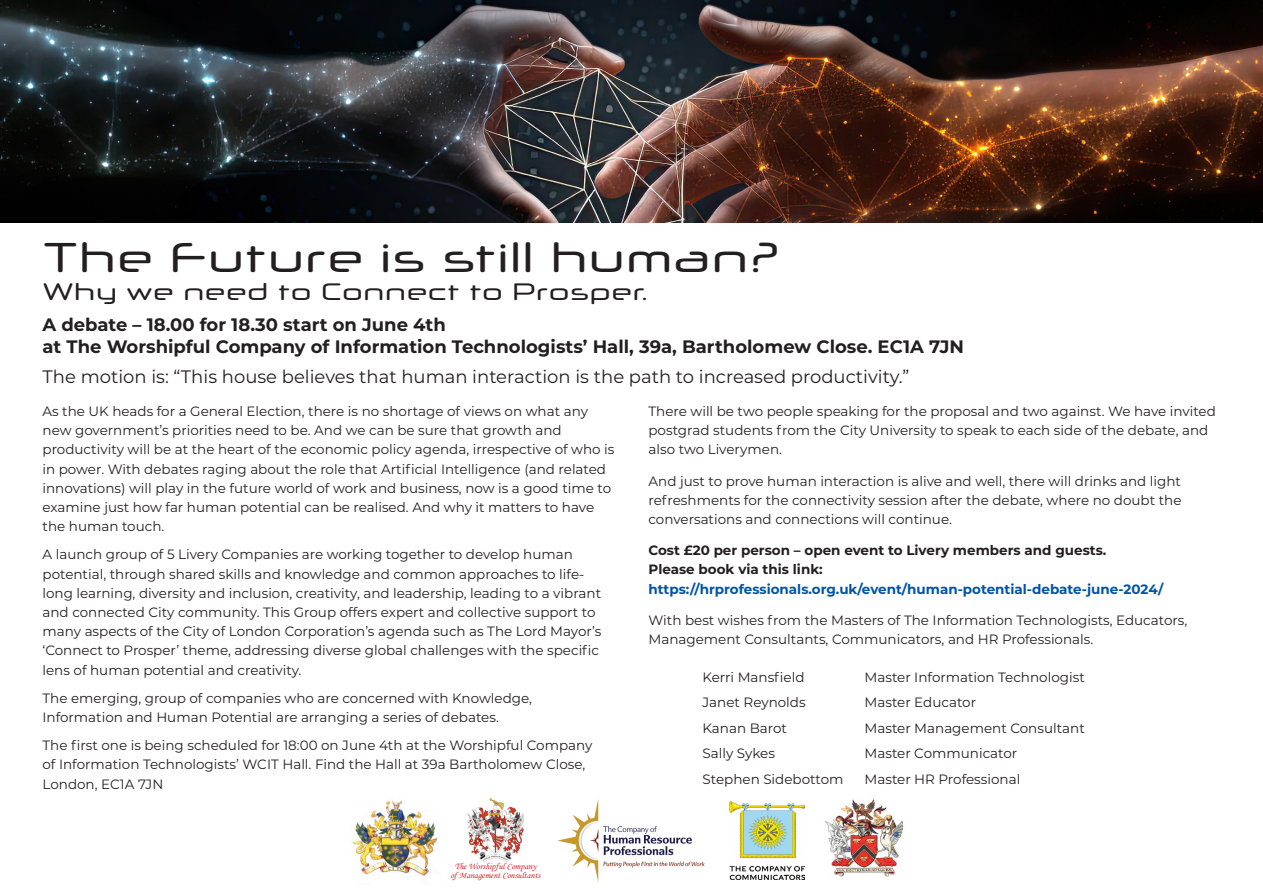
<style>
.page{position:relative;width:1263px;height:893px;background:#fff}
.page>*{position:absolute;margin:0;border:0;box-sizing:border-box;transform-origin:0 0}
.t1{font:42px "Neuropol X Rg";color:#231f20}
.t2{font:24px "Neuropol X Rg";color:#231f20}
.t3{font:700 18px "Montserrat";color:#231f20}
.t4{font:18px "Montserrat";color:#231f20}
.t5{font:13.5px/19.2px "Montserrat";color:#231f20}
.t6{font:700 13.5px "Montserrat";color:#231f20}
.t7{font:700 13.5px "Montserrat";color:#0154a6}
.t8{font:9px "Monotype Corsiva";color:#d1232a}
</style>
<div class="page">
<img style="left:468px;top:798px;width:55px;height:63px">
<img style="left:557px;top:799px;width:148px;height:83px">
<img style="left:729px;top:802px;width:75px;height:78px">
<img style="left:0;top:0;width:1263px;height:222px">
<img style="left:350px;top:800px;width:87px;height:76px">
<img style="left:824px;top:799px;width:80px;height:78px">
<p class="t1" style="left:43px;top:222px;width:739px">The Future is still human?</p>
<p class="t2" style="left:43px;top:272px;width:607px">Why we need to Connect to Prosper.</p>
<p class="t3" style="left:43px;top:312px;width:405px">A debate – 18.00 for 18.30 start on June 4th</p>
<p class="t3" style="left:43px;top:333px;width:923px">at The Worshipful Company of Information Technologists’ Hall, 39a, Bartholomew Close. EC1A 7JN</p>
<p class="t4" style="left:43px;top:364px;width:868px">The motion is: “This house believes that human interaction is the path to increased productivity.”</p>
<p class="t5" style="left:648px;top:401px;width:569px">There will be two people speaking for the proposal and two against. We have invited postgrad students from the City University to speak to each side of the debate, and also two Liverymen.</p>
<p class="t5" style="left:648px;top:471px;width:535px;text-align:justify">And just to prove human interaction is alive and well, there will drinks and light refreshments for the connectivity session after the debate, where no doubt the conversations and connections will continue.</p>
<p class="t6" style="left:648px;top:541px;width:459px">Cost £20 per person – open event to Livery members and guests.</p>
<p class="t6" style="left:648px;top:560px;width:176px">Please book via this link:</p>
<p class="t7" style="left:648px;top:579px;width:516px">https://hrprofessionals.org.uk/event/human-potential-debate-june-2024/</p>
<p class="t5" style="left:648px;top:610px;width:540px">With best wishes from the Masters of The Information Technologists, Educators,<br>Management Consultants, Communicators, and HR Professionals.</p>
<p class="t5" style="left:702px;top:667px;width:104px">Kerri Mansfield</p>
<p class="t5" style="left:864px;top:667px;width:222px">Master Information Technologist</p>
<p class="t5" style="left:702px;top:692px;width:105px">Janet Reynolds</p>
<p class="t5" style="left:864px;top:692px;width:113px">Master Educator</p>
<p class="t5" style="left:702px;top:718px;width:86px">Kanan Barot</p>
<p class="t5" style="left:864px;top:718px;width:222px">Master Management Consultant</p>
<p class="t5" style="left:702px;top:743px;width:74px">Sally Sykes</p>
<p class="t5" style="left:864px;top:743px;width:154px">Master Communicator</p>
<p class="t5" style="left:702px;top:769px;width:142px">Stephen Sidebottom</p>
<p class="t5" style="left:864px;top:769px;width:157px">Master HR Professional</p>
<p class="t5" style="left:43px;top:401px;width:573px">As the UK heads for a General Election, there is no shortage of views on what any new government’s priorities need to be. And we can be sure that growth and productivity will be at the heart of the economic policy agenda, irrespective of who is in power. With debates raging about the role that Artificial Intelligence (and related innovations) will play in the future world of work and business, now is a good time to examine just how far human potential can be realised. And why it matters to have the human touch.</p>
<p class="t5" style="left:43px;top:544px;width:560px">A launch group of 5 Livery Companies are working together to develop human potential, through shared skills and knowledge and common approaches to life&shy;long learning, diversity and inclusion, creativity, and leadership, leading to a vibrant and connected City community. This Group offers expert and collective support to many aspects of the City of London Corporation’s agenda such as The Lord Mayor’s ‘Connect to Prosper’ theme, addressing diverse global challenges with the specific lens of human potential and creativity.</p>
<p class="t5" style="left:43px;top:688px;width:491px">The emerging, group of companies who are concerned with Knowledge,<br>Information and Human Potential are arranging a series of debates.</p>
<p class="t5" style="left:43px;top:735px;width:551px">The first one is being scheduled for 18:00 on June 4th at the Worshipful Company of Information Technologists’ WCIT Hall. Find the Hall at 39a Bartholomew Close,<br>London, EC1A 7JN</p>
<p class="t8" style="left:455px;top:861px;width:83px">The Worshipful Company</p>
<p class="t8" style="left:450px;top:870px;width:92px">of Management Consultants</p>
</div>
